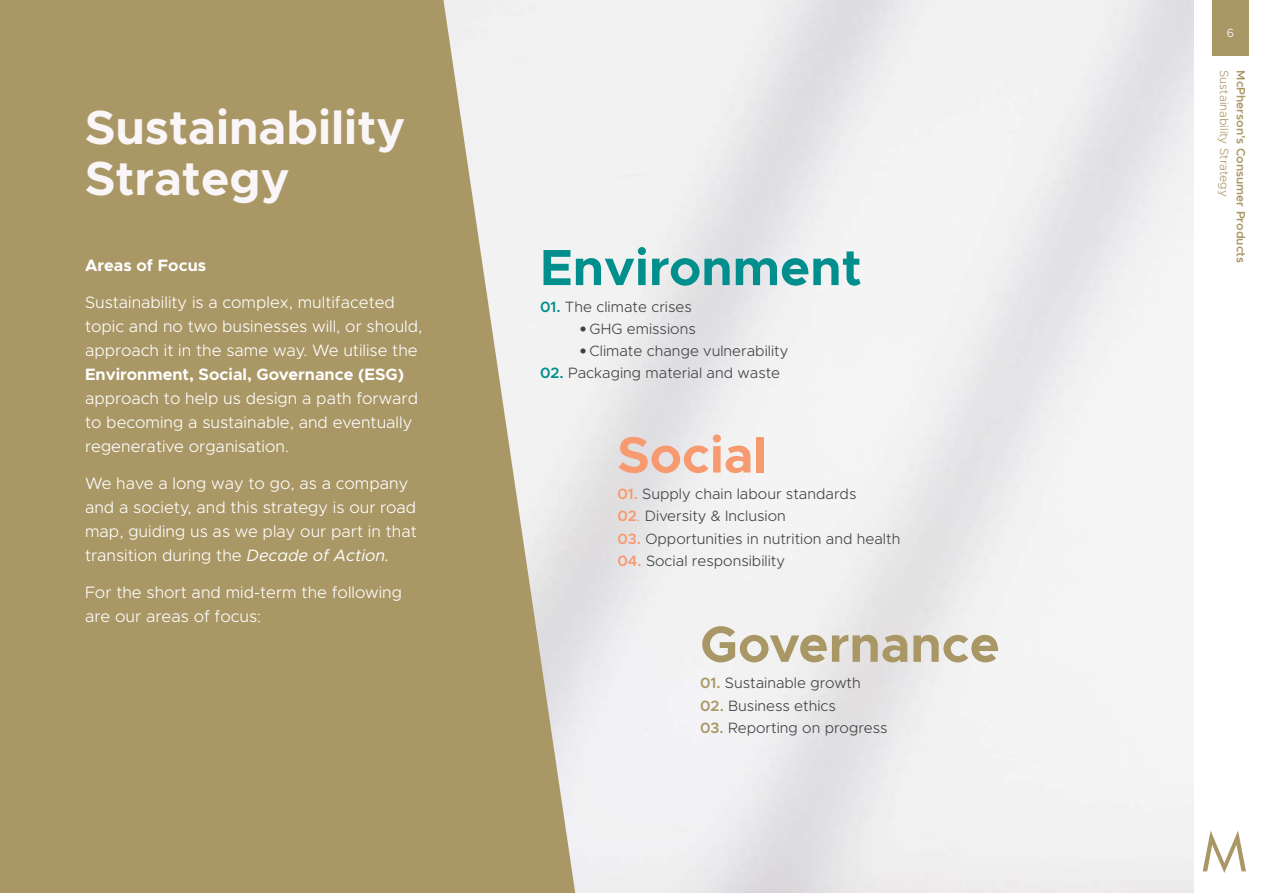
<style>
.page{position:relative;width:1263px;height:893px;background:#fff}
.page>*{position:absolute;margin:0;border:0;box-sizing:border-box;transform-origin:0 0}
.t1{font:700 51px "Metropolis";color:#008f8d}
.t2{font:700 51px "Metropolis";color:#aa9766}
.t3{font:700 51px "Metropolis";color:#f79a6f}
.t4{font:700 48px/51px "Metropolis";color:#faf6f8}
.t5{font:300 16.5px/24px "Metropolis";color:#fff}
.t6{font:700 16.5px "Metropolis";color:#fff}
.t7{font:300 15px "Metropolis";color:#414042}
.t8{font:600 12px "Metropolis";color:#aa9766}
.t9{font:300 12px "Metropolis";color:#aa9766}
.t10{font:300 12px "Metropolis";color:#fff}
.s1{font-weight:400;font-style:italic}
.s2{font-weight:600;color:#008f8d}
.s3{font-family:"Poppins";font-weight:900}
.s4{font-weight:600;color:#f79a6f}
.s5{color:#f79a6f}
.s6{font-weight:600;color:#aa9766}
</style>
<div class="page">
<div style="left:1212px;top:0;width:36px;height:55px;background:#aa9766"></div>
<svg style="left:1203px;top:831px;width:43px;height:42px"></svg>
<svg style="left:0;top:0;width:575px;height:893px;background:#b1a175"></svg>
<h2 class="t4" style="left:85px;top:102px;width:322px">Sustainability<br>Strategy</h2>
<p class="t6" style="left:85px;top:255px;width:123px">Areas of Focus</p>
<p class="t5" style="left:85px;top:290px;width:339px">Sustainability is a complex, multifaceted topic and no two businesses will, or should, approach it in the same way. We utilise the</p>
<p class="t6" style="left:85px;top:364px;width:321px">Environment, Social, Governance (ESG)</p>
<p class="t5" style="left:85px;top:386px;width:335px">approach to help us design a path forward to becoming a sustainable, and eventually regenerative organisation.</p>
<p class="t5" style="left:85px;top:471px;width:333px">We have a long way to go, as a company and a society, and this strategy is our road map, guiding us as we play our part in that transition during the <span class="s1">Decade of Action.</span></p>
<p class="t5" style="left:85px;top:580px;width:318px">For the short and mid-term the following are our areas of focus:</p>
<h1 class="t1" style="left:540px;top:235px;width:323px">Environment</h1>
<p class="t7" style="left:540px;top:297px;width:153px"><span class="s2">01.</span> The climate crises</p>
<p class="t7" style="left:579px;top:319px;width:118px"><span class="s3">•</span> GHG emissions</p>
<p class="t7" style="left:579px;top:342px;width:211px"><span class="s3">•</span> Climate change vulnerability</p>
<p class="t7" style="left:540px;top:364px;width:242px"><span class="s2">02.</span> Packaging material and waste</p>
<h1 class="t3" style="left:617px;top:423px;width:151px">Social</h1>
<p class="t7" style="left:617px;top:485px;width:241px"><span class="s4">01.</span> Supply chain labour standards</p>
<p class="t7" style="left:617px;top:507px;width:170px"><span class="s4">02</span><span class="s5">.</span> Diversity &amp; Inclusion</p>
<p class="t7" style="left:617px;top:529px;width:284px"><span class="s4">03.</span> Opportunities in nutrition and health</p>
<p class="t7" style="left:617px;top:551px;width:169px"><span class="s4">04.</span> Social responsibility</p>
<h1 class="t2" style="left:700px;top:612px;width:301px">Governance</h1>
<p class="t7" style="left:700px;top:674px;width:162px"><span class="s6">01.</span> Sustainable growth</p>
<p class="t7" style="left:700px;top:696px;width:137px"><span class="s6">02.</span> Business ethics</p>
<p class="t7" style="left:700px;top:718px;width:189px"><span class="s6">03.</span> Reporting on progress</p>
<p class="t10" style="left:1227px;top:26px;width:9px">6</p>
<p class="t9" style="left:1232px;top:70px;width:128px;rotate:90deg">Sustainability Strategy</p>
<p class="t8" style="left:1248px;top:70px;width:194px;rotate:90deg">McPherson’s Consumer Products</p>
</div>
